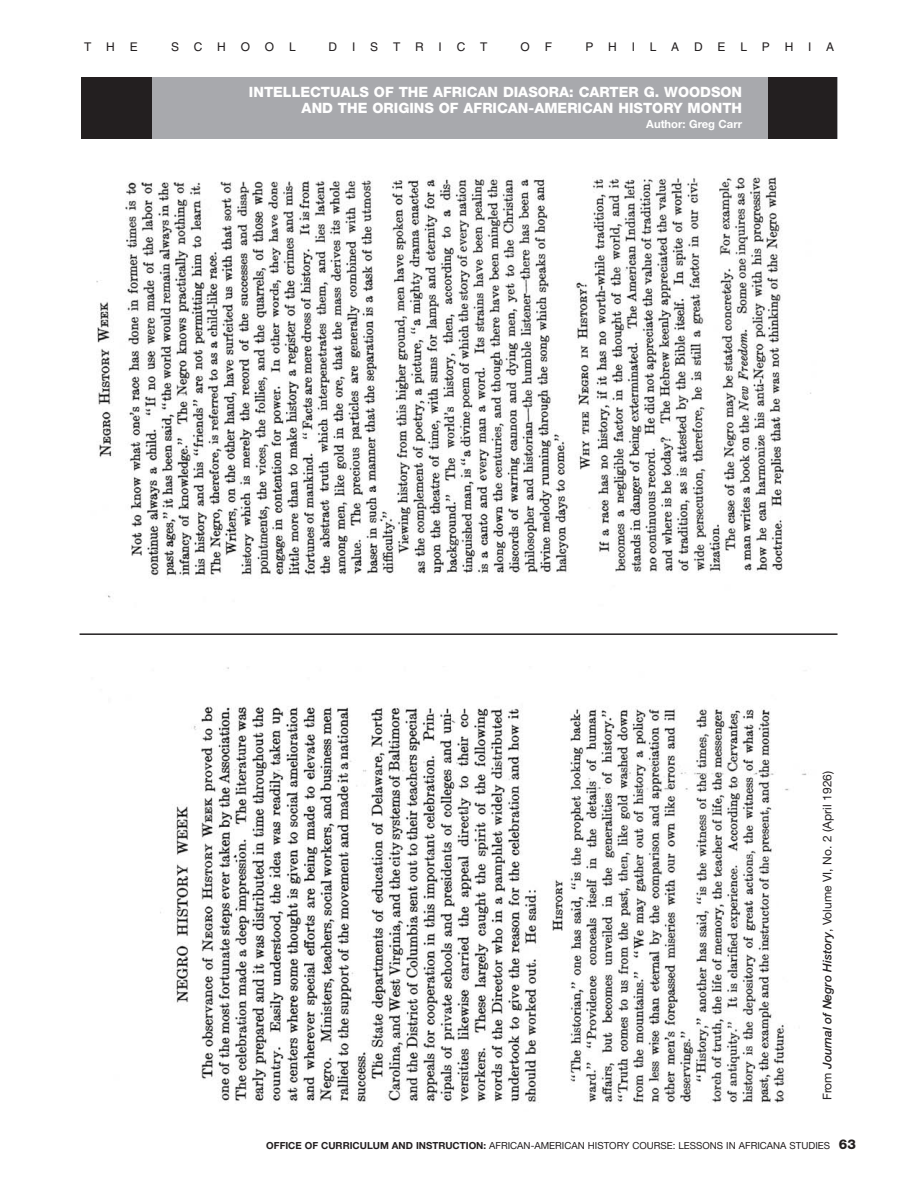
<style>
.page{position:relative;width:918px;height:1188px;background:#fff}
.page>*{position:absolute;margin:0;border:0;box-sizing:border-box;transform-origin:0 0}
.t1{font:800 14.25px/15.8px "Helvetica Neue";color:#fff;text-align:right}
.t2{font:800 13.5px "Helvetica Neue";color:#231f20}
.t3{font:12px "Helvetica Neue";color:#231f20}
.t4{font:12px "Helvetica";letter-spacing:1.235em;color:#231f20}
.t5{font:700 11.25px "Helvetica Neue";color:#fff}
.t6{font:9.75px "Helvetica Neue";color:#231f20}
.s1{font-weight:500;font-style:italic}
.s2{font-weight:700}
</style>
<div class="page">
<div style="left:85px;top:77px;width:752px;height:61px;background:#a8a9ad"></div>
<div style="left:82px;top:77px;width:70px;height:61px;background:#231f20"></div>
<div style="left:768px;top:77px;width:69px;height:61px;background:#231f20"></div>
<img style="left:96px;top:177px;width:715px;height:926px">
<div style="left:81px;top:609px;width:755px;height:57px;background:#fff"></div>
<hr style="left:80px;top:633px;width:758px;height:2px;background:#231f20">
<div style="left:84px;top:175px;width:33px;height:43px;background:#fff"></div>
<div style="left:779px;top:879px;width:33px;height:43px;background:#fff"></div>
<p class="t4" style="left:84px;top:43px;width:55px">THE</p>
<p class="t4" style="left:171px;top:43px;width:126px">SCHOOL</p>
<p class="t4" style="left:329px;top:43px;width:160px">DISTRICT</p>
<p class="t4" style="left:521px;top:43px;width:33px">O F</p>
<p class="t4" style="left:585px;top:43px;width:250px">PHILADELPHIA</p>
<p class="t1" style="left:249px;top:85px;width:495px">INTELLECTUALS OF THE AFRICAN DIASORA: CARTER G. WOODSON<br>AND THE ORIGINS OF AFRICAN-AMERICAN HISTORY MONTH</p>
<p class="t5" style="left:646px;top:120px;width:97px">Author: Greg Carr</p>
<p class="t3" style="left:823px;top:1100px;width:331px;rotate:-90deg">From <span class="s1">Journal of Negro History</span>, Volume VI, No. 2 (April 1926)</p>
<p class="t6" style="left:266px;top:1142px;width:565px"><span class="s2">OFFICE OF CURRICULUM AND INSTRUCTION:</span> AFRICAN-AMERICAN HISTORY COURSE: LESSONS IN AFRICANA STUDIES</p>
<p class="t2" style="left:839px;top:1140px;width:19px">63</p>
</div>
